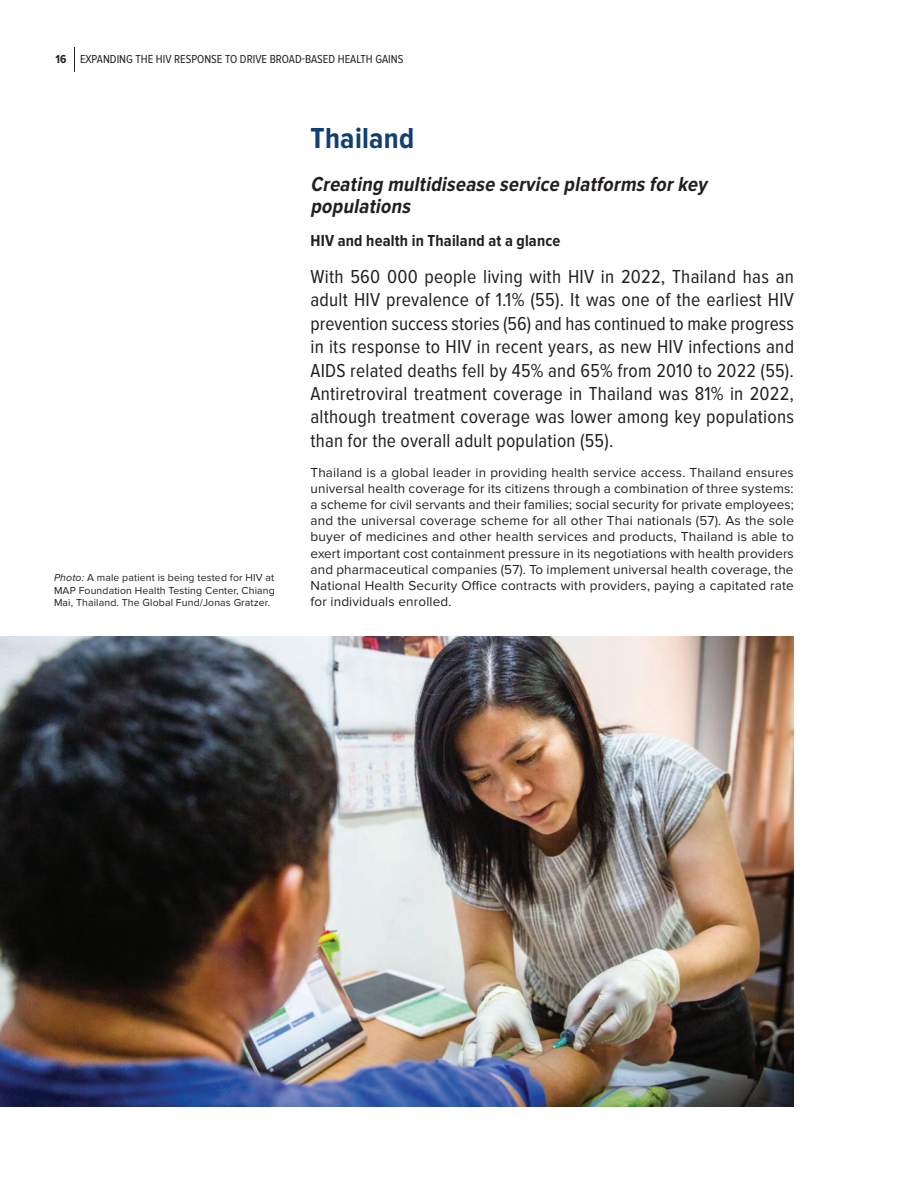
<style>
.page{position:relative;width:918px;height:1188px;background:#fff}
.page>*{position:absolute;margin:0;border:0;box-sizing:border-box;transform-origin:0 0}
.t1{font:700 30px "Proxima Nova Cond";letter-spacing:.01em;color:#113f70}
.t2{font:italic 700 21px/22.5px "Proxima Nova Cond";color:#231f20}
.t3{font:19.5px/23.4px "Proxima Nova Cond";letter-spacing:.01em;color:#231f20;text-align:justify}
.t4{font:700 16.5px "Proxima Nova Cond";letter-spacing:.01em;color:#231f20}
.t5{font:13.5px/16.2px "Proxima Nova";letter-spacing:.015em;color:#231f20;text-align:justify}
.t6{font:12px "Proxima Nova Cond";color:#231f20}
.t7{font:10.5px/12.6px "Proxima Nova";letter-spacing:.015em;color:#231f20;text-align:justify}
.s1{font-weight:700}
.s2{font-style:italic}
</style>
<div class="page">
<svg style="left:74px;top:47px;width:1px;height:25px"></svg>
<img style="left:0;top:636px;width:794px;height:471px">
<p class="t6" style="left:56px;top:52px;width:349px"><span class="s1">16</span> EXPANDING THE HIV RESPONSE TO DRIVE BROAD-BASED HEALTH GAINS</p>
<p class="t7" style="left:54px;top:571px;width:222px"><span class="s2">Photo:</span> A male patient is being tested for HIV at MAP Foundation Health Testing Center, Chiang Mai, Thailand. The Global Fund/Jonas Gratzer.</p>
<h1 class="t1" style="left:310px;top:121px;width:105px">Thailand</h1>
<h2 class="t2" style="left:310px;top:173px;width:402px">Creating multidisease service platforms forkey populations</h2>
<p class="t4" style="left:310px;top:231px;width:252px">HIV and health in Thailand at a glance</p>
<p class="t3" style="left:310px;top:265px;width:485px">With 560 000 people living with HIV in 2022, Thailand has an adult HIV prevalence of 1.1% (55). It was one of the earliest HIV prevention success stories (56) and has continued to make progress in its response to HIV in recent years, as new HIV infections and AIDS related deaths fell by 45% and 65% from 2010 to 2022 (55).<br>Antiretroviral treatment coverage in Thailand was 81% in 2022, although treatment coverage was lower among key populations than for the overall adult population (55).</p>
<p class="t5" style="left:310px;top:464px;width:485px">Thailand is a global leader in providing health service access. Thailand ensures universal health coverage for its citizens through a combination of three systems: a scheme for civil servants and their families; social security for private employees; and the universal coverage scheme for all other Thai nationals (57). As the sole buyer of medicines and other health services and products, Thailand is able to exert important cost containment pressure in its negotiations with health providers and pharmaceutical companies (57). To implement universal health coverage, the National Health Security Office contracts with providers, paying a capitated rate for individuals enrolled.</p>
</div>
